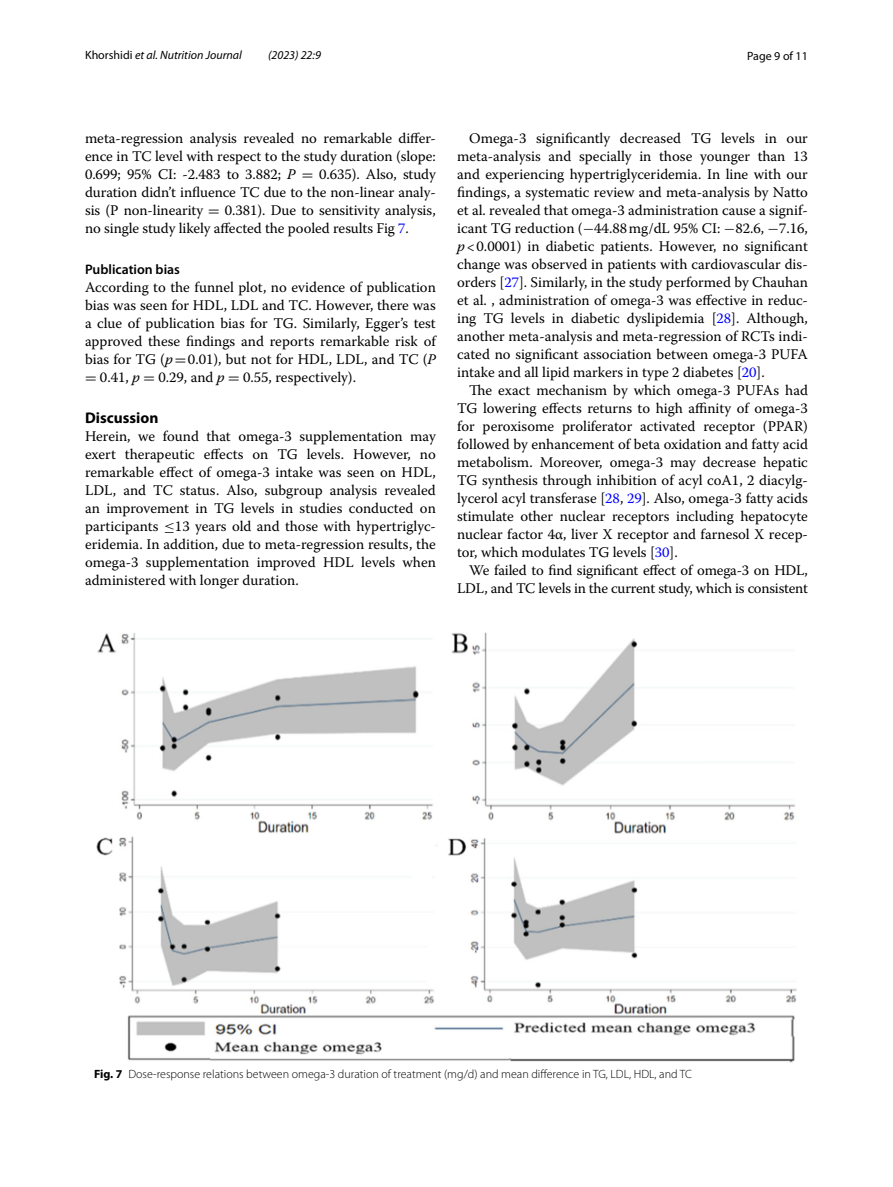
<style>
.page{position:relative;width:893px;height:1187px;background:#fff}
.page>*{position:absolute;margin:0;border:0;box-sizing:border-box;transform-origin:0 0}
.t1{font:700 15.45px "Myriad Pro";color:#000}
.t2{font:14.7px/18px "Warnock Pro";color:#000;text-align:justify}
.t3{font:600 13.8px "Myriad Pro";color:#000}
.t4{font:300 12px "Myriad Pro";color:#000}
.t5{font:italic 12px "Myriad Pro";color:#000}
.t6{font:12px "Myriad Pro";color:#000}
.s1{font-style:normal}
.s2{font-style:italic}
.s3{font-family:"MTSY"}
.s4{color:#00f}
.s5{font-weight:700}
</style>
<div class="page">
<img style="left:96px;top:632px;width:701px;height:430px">
<p class="t5" style="left:85px;top:48px;width:158px"><span class="s1">Khorshidi</span> et al. Nutrition Journal</p>
<p class="t5" style="left:268px;top:48px;width:54px">(2023) 22:9</p>
<p class="t6" style="left:747px;top:48px;width:62px">Page 9 of 11</p>
<p class="t2" style="left:85px;top:128px;width:352px">meta-regression analysis revealed no remarkable differ&shy;ence in TC level with respect to the study duration (slope:<br>0.699; 95% CI: -2.483 to 3.882; <span class="s2">P</span> <span class="s3">=</span> 0.635). Also, study duration didn’t influence TC due to the non-linear analy&shy;sis (P non-linearity <span class="s3">=</span> 0.381). Due to sensitivity analysis, no single study likely affected the pooled results Fig <span class="s4">7</span>.</p>
<p class="t3" style="left:85px;top:260px;width:96px">Publication bias</p>
<p class="t2" style="left:85px;top:278px;width:352px">According to the funnel plot, no evidence of publication bias was seen for HDL, LDL and TC. However, there was a clue of publication bias for TG. Similarly, Egger’s test approved these findings and reports remarkable risk of bias for TG (<span class="s2">p</span><span class="s3">=</span>0.01), but not for HDL, LDL, and TC (<span class="s2">P </span><span class="s3">=</span> 0.41, <span class="s2">p</span> <span class="s3">=</span> 0.29, and <span class="s2">p</span> <span class="s3">=</span> 0.55, respectively).</p>
<p class="t1" style="left:85px;top:407px;width:75px">Discussion</p>
<p class="t2" style="left:85px;top:427px;width:352px">Herein, we found that omega-3 supplementation may exert therapeutic effects on TG levels. However, no remarkable effect of omega-3 intake was seen on HDL, LDL, and TC status. Also, subgroup analysis revealed an improvement in TG levels in studies conducted on participants <span class="s3">≤</span>13 years old and those with hypertriglyc&shy;eridemia. In addition, due to meta-regression results, the omega-3 supplementation improved HDL levels when administered with longer duration.</p>
<p class="t2" style="left:457px;top:128px;width:352px;text-indent:12px">Omega-3 significantly decreased TG levels in our meta-analysis and specially in those younger than 13 and experiencing hypertriglyceridemia. In line with our findings, a systematic review and meta-analysis by Natto et al. revealed that omega-3 administration cause a signif&shy;icant TG reduction (<span class="s3">−</span>44.88mg/dL 95% CI: <span class="s3">−</span>82.6, <span class="s3">−</span>7.16, <span class="s2">p</span>&lt;0.0001) in diabetic patients. However, no significant change was observed in patients with cardiovascular dis&shy;orders [<span class="s4">27</span>]. Similarly, in the study performed by Chauhan et al. , administration of omega-3 was effective in reduc&shy;ing TG levels in diabetic dyslipidemia [<span class="s4">28</span>]. Although, another meta-analysis and meta-regression of RCTs indi&shy;cated no significant association between omega-3 PUFA intake and all lipid markers in type 2 diabetes [<span class="s4">20</span>].</p>
<p class="t2" style="left:457px;top:380px;width:352px;text-indent:12px">The exact mechanism by which omega-3 PUFAs had TG lowering effects returns to high affinity of omega-3 for peroxisome proliferator activated receptor (PPAR) followed by enhancement of beta oxidation and fatty acid metabolism. Moreover, omega-3 may decrease hepatic TG synthesis through inhibition of acyl coA1, 2 diacylg&shy;lycerol acyl transferase [<span class="s4">28</span>, <span class="s4">29</span>]. Also, omega-3 fatty acids stimulate other nuclear receptors including hepatocyte nuclear factor 4α, liver X receptor and farnesol X recep&shy;tor, which modulates TG levels [<span class="s4">30</span>].</p>
<p class="t2" style="left:457px;top:560px;width:352px;text-align:right">We failed to find significant effect of omega-3 on HDL,<br>LDL, and TC levels in the current study, which is consistent</p>
<p class="t4" style="left:94px;top:1066px;width:599px"><span class="s5">Fig. 7</span> Dose-response relations between omega-3 duration of treatment (mg/d) and mean difference in TG, LDL, HDL, and TC</p>
</div>
